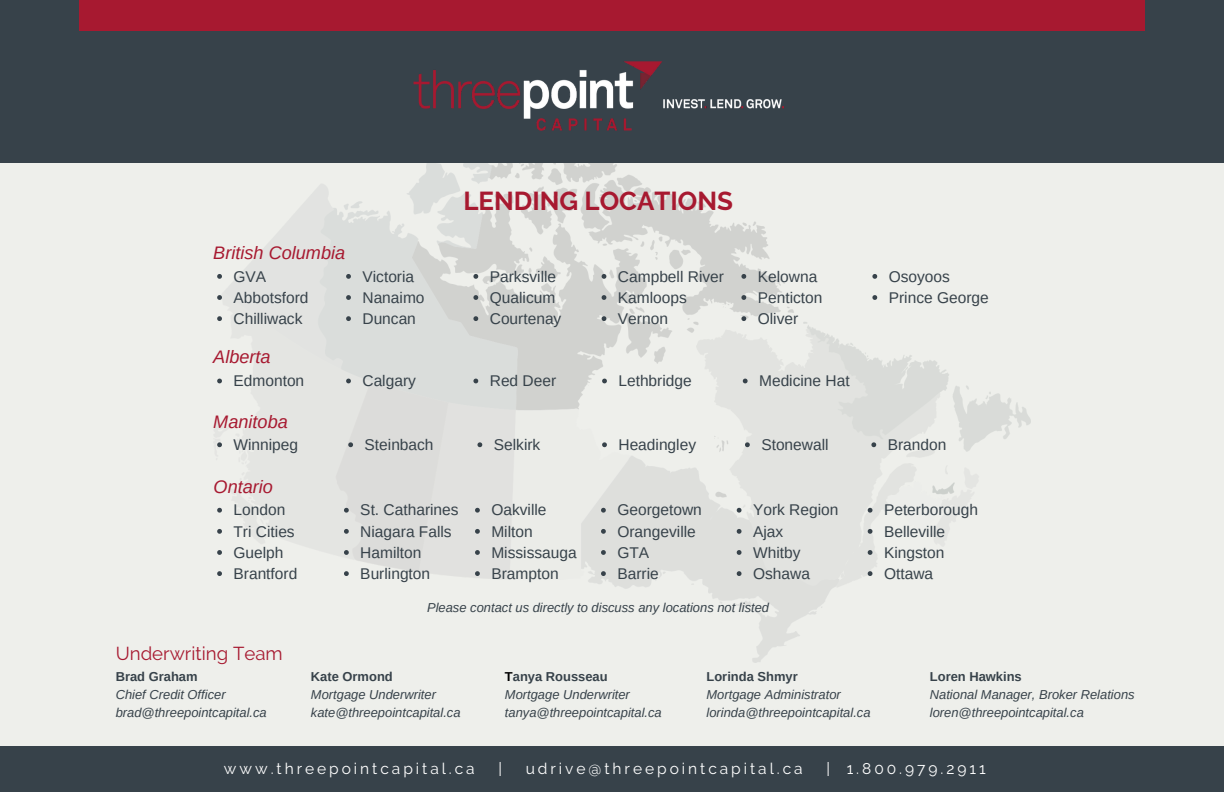
<style>
.page{position:relative;width:1224px;height:792px;background:#eeefeb}
.page>*{position:absolute;margin:0;border:0;box-sizing:border-box;transform-origin:0 0}
.t1{font:700 25.8px "Raleway";color:#a71930}
.t2{font:18.6px "Raleway";color:#a71930}
.t3{font:italic 18.2px "Arimo";color:#a71930}
.t4{font:15.6px/21.2px "Arimo";color:#37424a}
.t5{font:15.6px "Raleway";letter-spacing:.19em;color:#fff}
.t6{font:italic 13px/17.8px "Arimo";color:#37424a}
.t7{font:700 13px "Arimo";color:#37424a}
.s1{font-weight:700;font-style:normal;color:#000}
.s2{font-weight:700;font-style:normal}
</style>
<div class="page">
<img style="left:213px;top:162px;width:818px;height:501px">
<div style="left:0;top:0;width:1224px;height:162px;background:#37424a"></div>
<div style="left:0;top:747px;width:1224px;height:45px;background:#37424a"></div>
<img style="left:413px;top:62px;width:371px;height:69px">
<div style="left:79px;top:0;width:1066px;height:31px;background:#a71930"></div>
<svg style="left:217px;top:274px;width:5px;height:5px"></svg>
<svg style="left:217px;top:295px;width:5px;height:5px"></svg>
<svg style="left:217px;top:316px;width:5px;height:5px"></svg>
<svg style="left:346px;top:274px;width:5px;height:5px"></svg>
<svg style="left:346px;top:295px;width:5px;height:5px"></svg>
<svg style="left:346px;top:316px;width:5px;height:5px"></svg>
<svg style="left:473px;top:274px;width:5px;height:5px"></svg>
<svg style="left:473px;top:295px;width:5px;height:5px"></svg>
<svg style="left:473px;top:316px;width:5px;height:5px"></svg>
<svg style="left:602px;top:274px;width:4px;height:5px"></svg>
<svg style="left:602px;top:295px;width:4px;height:5px"></svg>
<svg style="left:602px;top:316px;width:4px;height:5px"></svg>
<svg style="left:741px;top:274px;width:5px;height:5px"></svg>
<svg style="left:741px;top:295px;width:5px;height:5px"></svg>
<svg style="left:741px;top:316px;width:5px;height:5px"></svg>
<svg style="left:872px;top:274px;width:5px;height:5px"></svg>
<svg style="left:872px;top:295px;width:5px;height:5px"></svg>
<svg style="left:217px;top:379px;width:5px;height:4px"></svg>
<svg style="left:346px;top:379px;width:5px;height:4px"></svg>
<svg style="left:473px;top:379px;width:5px;height:4px"></svg>
<svg style="left:602px;top:379px;width:5px;height:4px"></svg>
<svg style="left:743px;top:379px;width:5px;height:4px"></svg>
<svg style="left:217px;top:442px;width:5px;height:5px"></svg>
<svg style="left:348px;top:442px;width:5px;height:5px"></svg>
<svg style="left:477px;top:442px;width:5px;height:5px"></svg>
<svg style="left:602px;top:442px;width:5px;height:5px"></svg>
<svg style="left:745px;top:442px;width:5px;height:5px"></svg>
<svg style="left:871px;top:442px;width:5px;height:5px"></svg>
<svg style="left:217px;top:508px;width:5px;height:5px"></svg>
<svg style="left:217px;top:529px;width:5px;height:5px"></svg>
<svg style="left:217px;top:550px;width:5px;height:5px"></svg>
<svg style="left:217px;top:571px;width:5px;height:5px"></svg>
<svg style="left:868px;top:508px;width:4px;height:5px"></svg>
<svg style="left:868px;top:529px;width:4px;height:5px"></svg>
<svg style="left:868px;top:550px;width:4px;height:5px"></svg>
<svg style="left:868px;top:571px;width:4px;height:5px"></svg>
<svg style="left:475px;top:508px;width:5px;height:5px"></svg>
<svg style="left:475px;top:529px;width:5px;height:5px"></svg>
<svg style="left:475px;top:550px;width:5px;height:5px"></svg>
<svg style="left:475px;top:571px;width:5px;height:5px"></svg>
<svg style="left:344px;top:508px;width:5px;height:5px"></svg>
<svg style="left:344px;top:529px;width:5px;height:5px"></svg>
<svg style="left:344px;top:550px;width:5px;height:5px"></svg>
<svg style="left:344px;top:571px;width:5px;height:5px"></svg>
<svg style="left:601px;top:508px;width:5px;height:5px"></svg>
<svg style="left:601px;top:529px;width:5px;height:5px"></svg>
<svg style="left:601px;top:550px;width:5px;height:5px"></svg>
<svg style="left:601px;top:571px;width:5px;height:5px"></svg>
<svg style="left:737px;top:508px;width:5px;height:5px"></svg>
<svg style="left:737px;top:529px;width:5px;height:5px"></svg>
<svg style="left:737px;top:550px;width:5px;height:5px"></svg>
<svg style="left:737px;top:571px;width:5px;height:5px"></svg>
<p class="t3" style="left:213px;top:243px;width:133px">British Columbia</p>
<h1 class="t1" style="left:464px;top:186px;width:271px">LENDING LOCATIONS</h1>
<p class="t4" style="left:234px;top:266px;width:77px">GVA<br>Abbotsford<br>Chilliwack</p>
<p class="t4" style="left:362px;top:266px;width:64px">Victoria<br>Nanaimo<br>Duncan</p>
<p class="t4" style="left:490px;top:266px;width:73px">Parksville<br>Qualicum<br>Courtenay</p>
<p class="t4" style="left:618px;top:266px;width:108px">Campbell River<br>Kamloops<br>Vernon</p>
<p class="t4" style="left:758px;top:266px;width:66px">Kelowna<br>Penticton<br>Oliver</p>
<p class="t4" style="left:889px;top:266px;width:102px">Osoyoos<br>Prince George</p>
<p class="t3" style="left:213px;top:346px;width:59px">Alberta</p>
<p class="t4" style="left:234px;top:370px;width:72px">Edmonton</p>
<p class="t4" style="left:362px;top:370px;width:55px">Calgary</p>
<p class="t4" style="left:490px;top:370px;width:68px">Red Deer</p>
<p class="t4" style="left:618px;top:370px;width:75px">Lethbridge</p>
<p class="t4" style="left:759px;top:370px;width:92px">Medicine Hat</p>
<p class="t3" style="left:213px;top:411px;width:76px">Manitoba</p>
<p class="t4" style="left:234px;top:434px;width:66px">Winnipeg</p>
<p class="t4" style="left:365px;top:434px;width:71px">Steinbach</p>
<p class="t4" style="left:494px;top:434px;width:48px">Selkirk</p>
<p class="t4" style="left:618px;top:434px;width:79px">Headingley</p>
<p class="t4" style="left:761px;top:434px;width:69px">Stonewall</p>
<p class="t4" style="left:888px;top:434px;width:60px">Brandon</p>
<p class="t3" style="left:214px;top:477px;width:61px">Ontario</p>
<p class="t4" style="left:234px;top:499px;width:65px">London<br>Tri Cities<br>Guelph<br>Brantford</p>
<p class="t4" style="left:884px;top:499px;width:96px">Peterborough<br>Belleville<br>Kingston<br>Ottawa</p>
<p class="t4" style="left:360px;top:499px;width:100px">St. Catharines<br>Niagara Falls<br>Hamilton<br>Burlington</p>
<p class="t4" style="left:617px;top:499px;width:86px">Georgetown<br>Orangeville<br>GTA<br>Barrie</p>
<p class="t4" style="left:753px;top:499px;width:87px">York Region<br>Ajax<br>Whitby<br>Oshawa</p>
<p class="t6" style="left:427px;top:599px;width:344px">Please contact us directly to discuss any locations not listed</p>
<p class="t4" style="left:491px;top:499px;width:87px">Oakville<br>Milton<br>Mississauga<br>Brampton</p>
<p class="t2" style="left:116px;top:642px;width:168px">Underwriting Team</p>
<p class="t7" style="left:116px;top:670px;width:83px">Brad Graham</p>
<p class="t6" style="left:116px;top:686px;width:153px">Chief Credit Officer brad@threepointcapital.ca</p>
<p class="t7" style="left:311px;top:670px;width:83px">Kate Ormond</p>
<p class="t6" style="left:311px;top:686px;width:151px">Mortgage Underwriter kate@threepointcapital.ca</p>
<p class="t6" style="left:505px;top:668px;width:158px"><span class="s1">T</span><span class="s2">anya Rousseau<br></span>Mortgage Underwriter tanya@threepointcapital.ca</p>
<p class="t7" style="left:707px;top:670px;width:93px">Lorinda Shmyr</p>
<p class="t6" style="left:707px;top:686px;width:166px">Mortgage Administrator lorinda@threepointcapital.ca</p>
<p class="t7" style="left:930px;top:670px;width:93px">Loren Hawkins</p>
<p class="t6" style="left:930px;top:686px;width:206px">National Manager, Broker Relations loren@threepointcapital.ca</p>
<p class="t5" style="left:224px;top:759px;width:252px">www.threepointcapital.ca</p>
<p class="t5" style="left:498px;top:759px;width:5px">|</p>
<p class="t5" style="left:526px;top:759px;width:278px">udrive@threepointcapital.ca</p>
<p class="t5" style="left:826px;top:759px;width:161px">| 1.800.979.2911</p>
</div>
